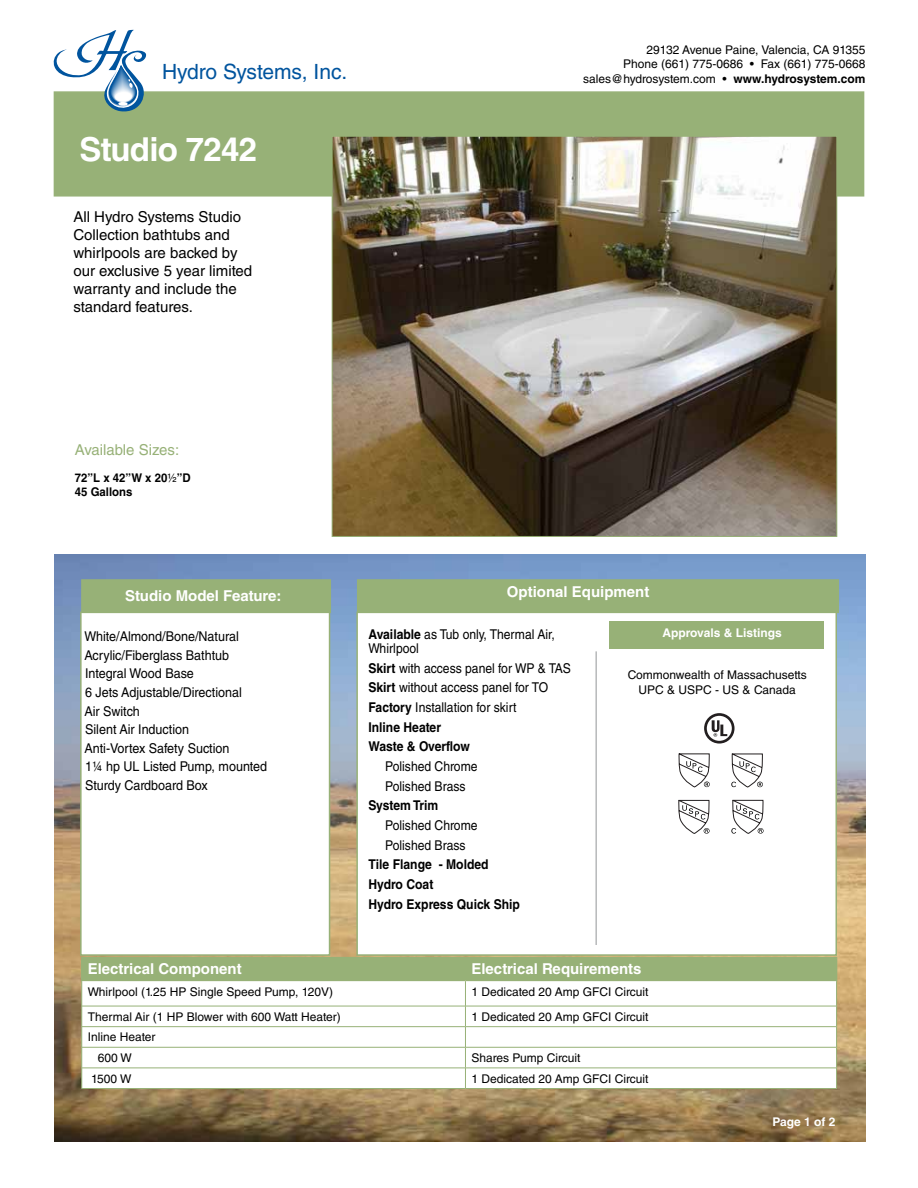
<style>
.page{position:relative;width:918px;height:1188px;background:#fff}
.page>*{position:absolute;margin:0;border:0;box-sizing:border-box;transform-origin:0 0}
.t1{font:700 33px "Helvetica LT Std";letter-spacing:-.02em;color:#fff}
.t2{font:21px "Helvetica LT Std";color:#00549e}
.t3{font:15px/18px "Helvetica LT Std";color:#000}
.t4{font:700 15px "Helvetica LT Std";color:#fff}
.t5{font:15px "Helvetica LT Std";color:#97b177}
.t6{font:13.5px/19.6px "Helvetica LT Std";color:#000;scale:.9 1}
.t7{font:13.5px/18.6px "Helvetica LT Std";color:#000;scale:.93 1}
.t8{font:700 13.5px/19.6px "Helvetica LT Std";color:#000;scale:.9 1}
.t9{font:12px/14.4px "Helvetica LT Std";color:#000}
.t10{font:700 12px "Helvetica LT Std";color:#fff}
.t11{font:700 12px/13.5px "Helvetica LT Std";color:#000;scale:.95 1}
.s1{font-weight:700}
.s2{font-weight:400}
</style>
<div class="page">
<img style="left:54px;top:554px;width:812px;height:588px">
<hr style="left:81px;top:957px;width:384px;height:1px;background:#97b177">
<hr style="left:465px;top:957px;width:372px;height:1px;background:#97b177">
<hr style="left:82px;top:1088px;width:383px;height:1px;background:#97b177">
<hr style="left:465px;top:1088px;width:372px;height:1px;background:#97b177">
<svg style="left:81px;top:958px;width:756px;height:130px"></svg>
<div style="left:54px;top:91px;width:810px;height:106px;background:#97b177;border:2px solid #97b177"></div>
<div style="left:81px;top:612px;width:249px;height:343px;background:#fff"></div>
<div style="left:80px;top:611px;width:250px;height:345px;border:2px solid #97b177"></div>
<div style="left:357px;top:612px;width:479px;height:343px;background:#fff"></div>
<div style="left:356px;top:611px;width:481px;height:345px;border:2px solid #97b177"></div>
<div style="left:81px;top:579px;width:250px;height:34px;background:#97b177;border:2px solid #97b177"></div>
<div style="left:357px;top:579px;width:482px;height:34px;background:#97b177;border:2px solid #97b177"></div>
<svg style="left:731px;top:800px;width:33px;height:34px"></svg>
<svg style="left:679px;top:800px;width:31px;height:34px"></svg>
<svg style="left:679px;top:753px;width:31px;height:35px"></svg>
<svg style="left:731px;top:753px;width:32px;height:35px"></svg>
<div style="left:704px;top:713px;width:31px;height:31px;border:3px solid #231f20;border-radius:50%"></div>
<svg style="left:712px;top:720px;width:15px;height:17px"></svg>
<div style="left:609px;top:621px;width:215px;height:28px;background:#97b177"></div>
<hr style="left:596px;top:651px;width:1px;height:294px;background:#939598">
<svg style="left:54px;top:30px;width:92px;height:81px"></svg>
<img style="left:334px;top:138px;width:501px;height:397px">
<p class="t9" style="left:623px;top:43px;width:244px;text-align:right">29132 Avenue Paine, Valencia, CA 91355<br>Phone (661) 775-0686 • Fax (661) 775-0668</p>
<h2 class="t2" style="left:162px;top:59px;width:187px">Hydro Systems, Inc.</h2>
<p class="t9" style="left:583px;top:71px;width:284px">sales@hydrosystem.com • <span class="s1">www.hydrosystem.com</span></p>
<h1 class="t1" style="left:80px;top:129px;width:179px">Studio 7242</h1>
<p class="t3" style="left:73px;top:208px;width:180px">All Hydro Systems Studio<br>Collection bathtubs and whirlpools are backed by our exclusive 5 year limited warranty and include the standard features.</p>
<p class="t5" style="left:75px;top:441px;width:106px">Available Sizes:</p>
<p class="t11" style="left:75px;top:471px;width:124px">72”L x 42”W x 20<span class="s2">½</span>”D<br>45 Gallons</p>
<p class="t4" style="left:125px;top:587px;width:158px">Studio Model Feature:</p>
<p class="t4" style="left:507px;top:583px;width:144px">Optional Equipment</p>
<p class="t7" style="left:84px;top:627px;width:198px">White/Almond/Bone/Natural<br>Acrylic/Fiberglass Bathtub<br>Integral Wood Base<br>6 Jets Adjustable/Directional<br>Air Switch<br>Silent Air Induction<br>Anti-Vortex Safety Suction<br>1¼ hp UL Listed Pump, mounted<br>Sturdy Cardboard Box</p>
<p class="t6" style="left:368px;top:627px;width:209px;line-height:14.2px"><span class="s1">Available</span> as Tub only, Thermal Air,<br>Whirlpool</p>
<p class="t6" style="left:368px;top:658px;width:226px"><span class="s1">Skirt</span> with access panel for WP &amp; TAS<br><span class="s1">Skirt</span> without access panel for TO<br><span class="s1">Factory</span> Installation for skirt<br><span class="s1">Inline Heater<br>Waste &amp; Overflow</span></p>
<p class="t6" style="left:385px;top:756px;width:104px">Polished Chrome<br>Polished Brass</p>
<p class="t8" style="left:368px;top:796px;width:79px">System Trim</p>
<p class="t6" style="left:385px;top:815px;width:104px">Polished Chrome<br>Polished Brass</p>
<p class="t8" style="left:368px;top:855px;width:170px">Tile Flange - Molded<br>Hydro Coat<br>Hydro Express Quick Ship</p>
<p class="t10" style="left:662px;top:626px;width:121px">Approvals &amp; Listings</p>
<p class="t9" style="left:628px;top:668px;width:181px;text-align:center">Commonwealth of Massachusetts<br>UPC &amp; USPC - US &amp; Canada</p>
<p class="t4" style="left:88px;top:960px;width:155px">Electrical Component</p>
<p class="t4" style="left:471px;top:960px;width:172px">Electrical Requirements</p>
<p class="t9" style="left:88px;top:984px;width:247px">Whirlpool (1.25 HP Single Speed Pump, 120V)</p>
<p class="t9" style="left:471px;top:984px;width:178px">1 Dedicated 20 Amp GFCI Circuit</p>
<p class="t9" style="left:88px;top:1009px;width:255px">Thermal Air (1 HP Blower with 600 Watt Heater)</p>
<p class="t9" style="left:471px;top:1009px;width:178px">1 Dedicated 20 Amp GFCI Circuit</p>
<p class="t9" style="left:98px;top:1027px;width:59px;line-height:20.5px;text-indent:-10px">Inline Heater<br>600 W</p>
<p class="t9" style="left:471px;top:1050px;width:111px">Shares Pump Circuit</p>
<p class="t9" style="left:91px;top:1071px;width:42px">1500 W</p>
<p class="t9" style="left:471px;top:1071px;width:178px">1 Dedicated 20 Amp GFCI Circuit</p>
<p class="t10" style="left:773px;top:1114px;width:64px">Page 1 of 2</p>
</div>
